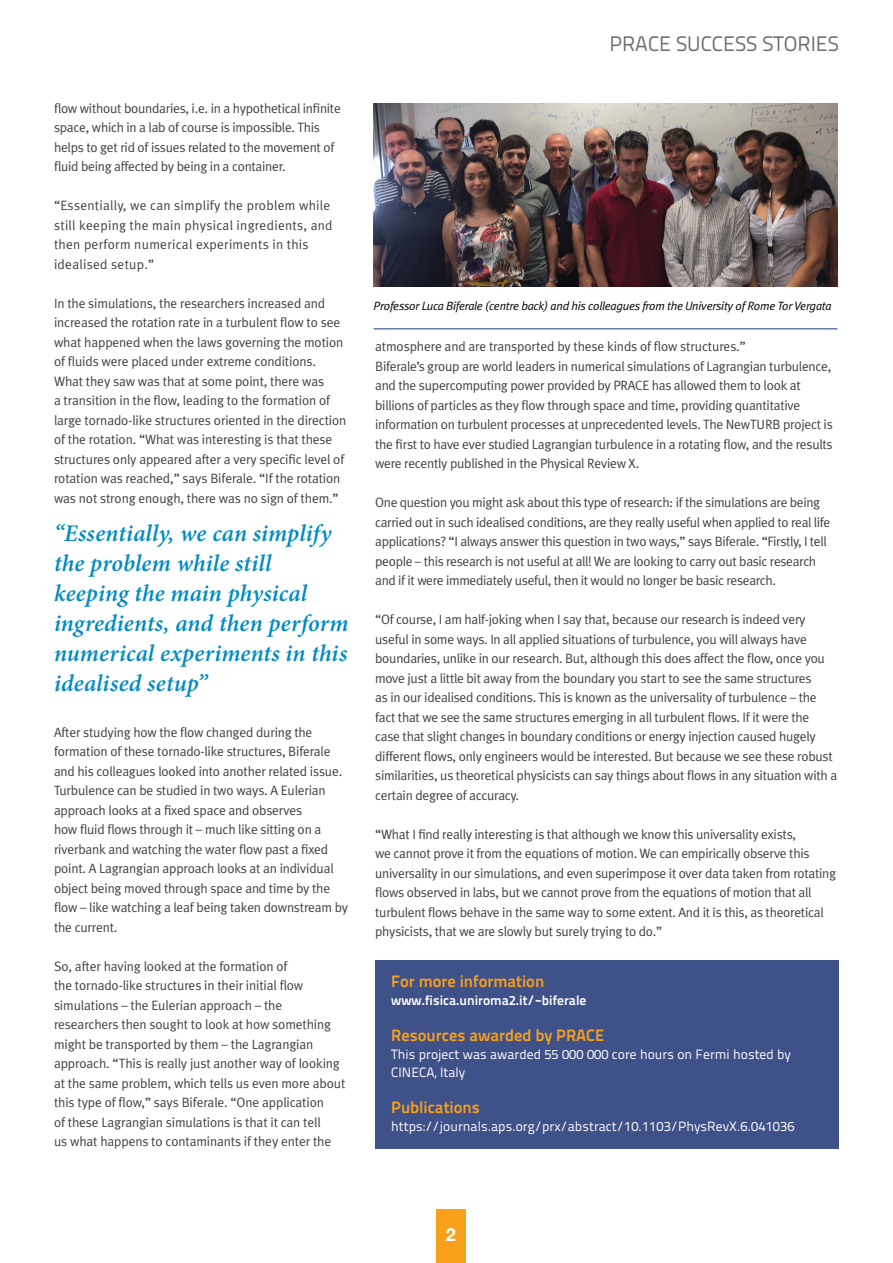
<style>
.page{position:relative;width:893px;height:1263px;background:#fff}
.page>*{position:absolute;margin:0;border:0;box-sizing:border-box;transform-origin:0 0}
.t1{font:italic 600 24px/30px "Minion Pro";letter-spacing:.005em;color:#008bc2}
.t2{font:21px "Titillium Text 25 L 400 wt";color:#6d6e71}
.t3{font:700 18px "Helvetica Neue";color:#fff}
.t4{font:16.5px "Titillium Text 25 L 800 wt";color:#f9a01b}
.t5{font:13.5px/19.5px "Meta Plus Normal";letter-spacing:-.02em;color:#414042}
.t6{font:13.5px/19.5px "Meta Plus Normal";letter-spacing:.02em;color:#414042}
.t7{font:13.5px/18px "Titillium Text 25 L 400 wt";letter-spacing:.005em;color:#fff}
.t8{font:13.5px "Titillium Text 25 L 800 wt";color:#fff}
.t9{font:italic 12px "Meta Plus Normal";letter-spacing:-.02em;color:#000}
</style>
<div class="page">
<div style="left:437px;top:1209px;width:29px;height:54px;background:#f9a01b"></div>
<div style="left:375px;top:960px;width:464px;height:189px;background:#3f5189"></div>
<img style="left:374px;top:103px;width:463px;height:184px">
<hr style="left:374px;top:328px;width:463px;height:1px;background:#133777">
<p class="t5" style="left:54px;top:98px;width:288px">flow without boundaries, i.e. in a hypothetical infinite space, which in a lab of course is impossible. This helps to get rid of issues related to the movement of fluid being affected by being in a container.</p>
<p class="t6" style="left:54px;top:196px;width:280px">“Essentially, we can simplify the problem while still keeping the main physical ingredients, and then perform numerical experiments in this idealised setup.”</p>
<p class="t5" style="left:54px;top:293px;width:294px">In the simulations, the researchers increased and increased the rotation rate in a turbulent flow to see what happened when the laws governing the motion of fluids were placed under extreme conditions.<br>What they saw was that at some point, there was<br>a transition in the flow, leading to the formation of large tornado-like structures oriented in the direction of the rotation. “What was interesting is that these structures only appeared after a very specific level of rotation was reached,” says Biferale. “If the rotation was not strong enough, there was no sign of them.”</p>
<h1 class="t1" style="left:54px;top:518px;width:296px">“Essentially, we can simplify the problem while still keeping the main physical ingredients, and then perform numerical experiments in this idealised setup”</h1>
<p class="t5" style="left:54px;top:722px;width:296px">After studying how the flow changed during the formation of these tornado-like structures, Biferale and his colleagues looked into another related issue.<br>Turbulence can be studied in two ways. A Eulerian approach looks at a fixed space and observes<br>how fluid flows through it – much like sitting on a riverbank and watching the water flow past a fixed point. A Lagrangian approach looks at an individual object being moved through space and time by the flow – like watching a leaf being taken downstream by the current.</p>
<p class="t5" style="left:54px;top:956px;width:293px">So, after having looked at the formation of<br>the tornado-like structures in their initial flow simulations – the Eulerian approach – the researchers then sought to look at how something might be transported by them – the Lagrangian approach. “This is really just another way of looking at the same problem, which tells us even more about this type of flow,” says Biferale. “One application<br>of these Lagrangian simulations is that it can tell<br>us what happens to contaminants if they enter the</p>
<h2 class="t2" style="left:609px;top:28px;width:91px">PRACE succe</h2>
<h2 class="t2" style="left:735px;top:28px;width:105px">ss stor ies</h2>
<p class="t9" style="left:374px;top:299px;width:459px">Professor Luca Biferale (centre back) and his colleagues from the University of Rome Tor Vergata</p>
<p class="t5" style="left:375px;top:336px;width:459px">atmosphere and are transported by these kinds of flow structures.”<br>Biferale’s group are world leaders in numerical simulations of Lagrangian turbulence, and the supercomputing power provided by PRACE has allowed them to look at billions of particles as they flow through space and time, providing quantitative information on turbulent processes at unprecedented levels. The NewTURB project is the first to have ever studied Lagrangian turbulence in a rotating flow, and the results were recently published in the Physical Review X.</p>
<p class="t5" style="left:375px;top:492px;width:457px">One question you might ask about this type of research: if the simulations are being carried out in such idealised conditions, are they really useful when applied to real life applications? “I always answer this question in two ways,” says Biferale. “Firstly, I tell people – this research is not useful at all! We are looking to carry out basic research and if it were immediately useful, then it would no longer be basic research.</p>
<p class="t5" style="left:375px;top:609px;width:463px">“Of course, I am half-joking when I say that, because our research is indeed very useful in some ways. In all applied situations of turbulence, you will always have boundaries, unlike in our research. But, although this does affect the flow, once you move just a little bit away from the boundary you start to see the same structures<br>as in our idealised conditions. This is known as the universality of turbulence – the fact that we see the same structures emerging in all turbulent flows. If it were the case that slight changes in boundary conditions or energy injection caused hugely different flows, only engineers would be interested. But because we see these robust similarities, us theoretical physicists can say things about flows in any situation with a certain degree of accuracy.</p>
<p class="t5" style="left:375px;top:824px;width:462px">“What I find really interesting is that although we know this universality exists,<br>we cannot prove it from the equations of motion. We can empirically observe this universality in our simulations, and even superimpose it over data taken from rotating flows observed in labs, but we cannot prove from the equations of motion that all turbulent flows behave in the same way to some extent. And it is this, as theoretical physicists, that we are slowly but surely trying to do.”</p>
<p class="t4" style="left:391px;top:968px;width:155px">For more information</p>
<p class="t8" style="left:391px;top:990px;width:197px">www.fisica.uniroma2.it/~biferale</p>
<p class="t4" style="left:391px;top:1022px;width:215px">Resources awarded by PRACE</p>
<p class="t7" style="left:391px;top:1044px;width:401px">This project was awarded 55 000 000 core hours on Fermi hosted by<br>CI NECA, Italy</p>
<p class="t4" style="left:391px;top:1094px;width:90px">Publications</p>
<p class="t7" style="left:391px;top:1116px;width:405px">https://journals.aps.org/prx/abstract/10.1103/PhysRevX.6.041036</p>
<h3 class="t3" style="left:446px;top:1221px;width:12px">2</h3>
</div>
